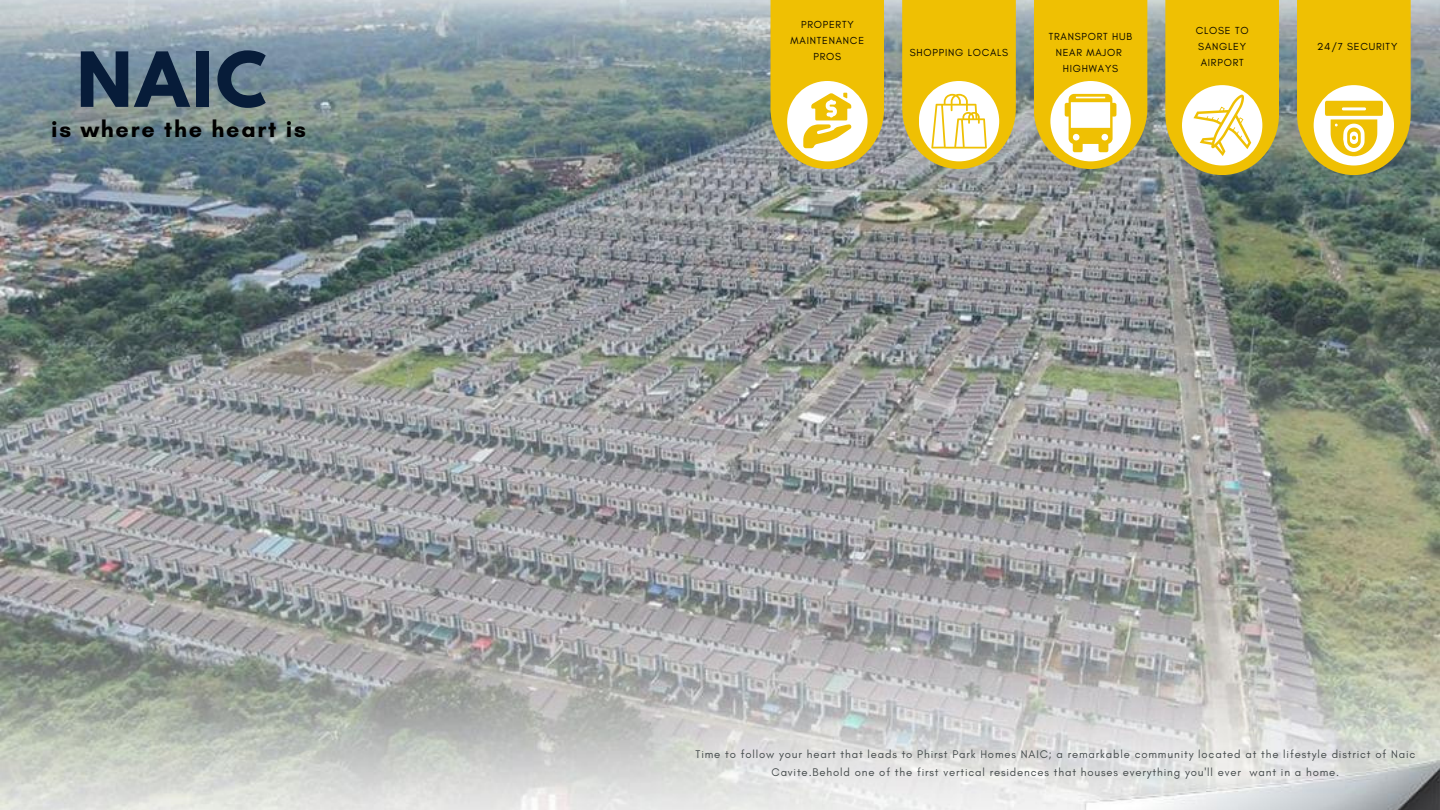
<style>
.page{position:relative;width:1440px;height:810px;background:#fff}
.page>*{position:absolute;margin:0;border:0;box-sizing:border-box;transform-origin:0 0}
.t1{font:700 67.3px "League Spartan";color:#071c39}
.t2{font:700 23.4px "Glacial Indifference";letter-spacing:.075em;color:#000}
.t3{font:11.3px/17.2px "Glacial Indifference";letter-spacing:.075em;color:#43494a;text-align:center}
.t4{font:10.4px "Glacial Indifference";letter-spacing:.075em;color:#000}
</style>
<div class="page">
<img style="left:0;top:0;width:1440px;height:810px">
<svg style="left:902px;top:0;width:114px;height:169px"></svg>
<svg style="left:1034px;top:0;width:113px;height:169px"></svg>
<svg style="left:1165px;top:0;width:114px;height:175px"></svg>
<svg style="left:1297px;top:0;width:114px;height:175px"></svg>
<svg style="left:771px;top:0;width:113px;height:169px"></svg>
<p class="t1" style="left:77px;top:46px;width:191px">NAIC</p>
<p class="t2" style="left:51px;top:114px;width:256px">is where the heart is</p>
<p class="t4" style="left:801px;top:18px;width:54px">PROPERTY</p>
<p class="t4" style="left:791px;top:34px;width:75px">MAINTENANCE</p>
<p class="t4" style="left:814px;top:50px;width:29px">PROS</p>
<p class="t4" style="left:910px;top:46px;width:100px">SHOPPING LOCALS</p>
<p class="t4" style="left:1049px;top:31px;width:85px">TRANSPORT HUB</p>
<p class="t4" style="left:1056px;top:46px;width:68px">NEAR MAJOR</p>
<p class="t4" style="left:1063px;top:62px;width:57px">HIGHWAYS</p>
<p class="t4" style="left:1196px;top:25px;width:54px">CLOSE TO</p>
<p class="t4" style="left:1198px;top:40px;width:49px">SANGLEY</p>
<p class="t4" style="left:1201px;top:56px;width:44px">AIRPORT</p>
<p class="t4" style="left:1317px;top:40px;width:82px">24/7 SECURITY</p>
<p class="t3" style="left:696px;top:746px;width:721px">Time to follow your heart that leads to Phirst Park Homes NAIC; a remarkable community located at the lifestyle district of Naic<br>Cavite.Behold one of the first vertical residences that houses everything you'll ever want in a home.</p>
</div>
